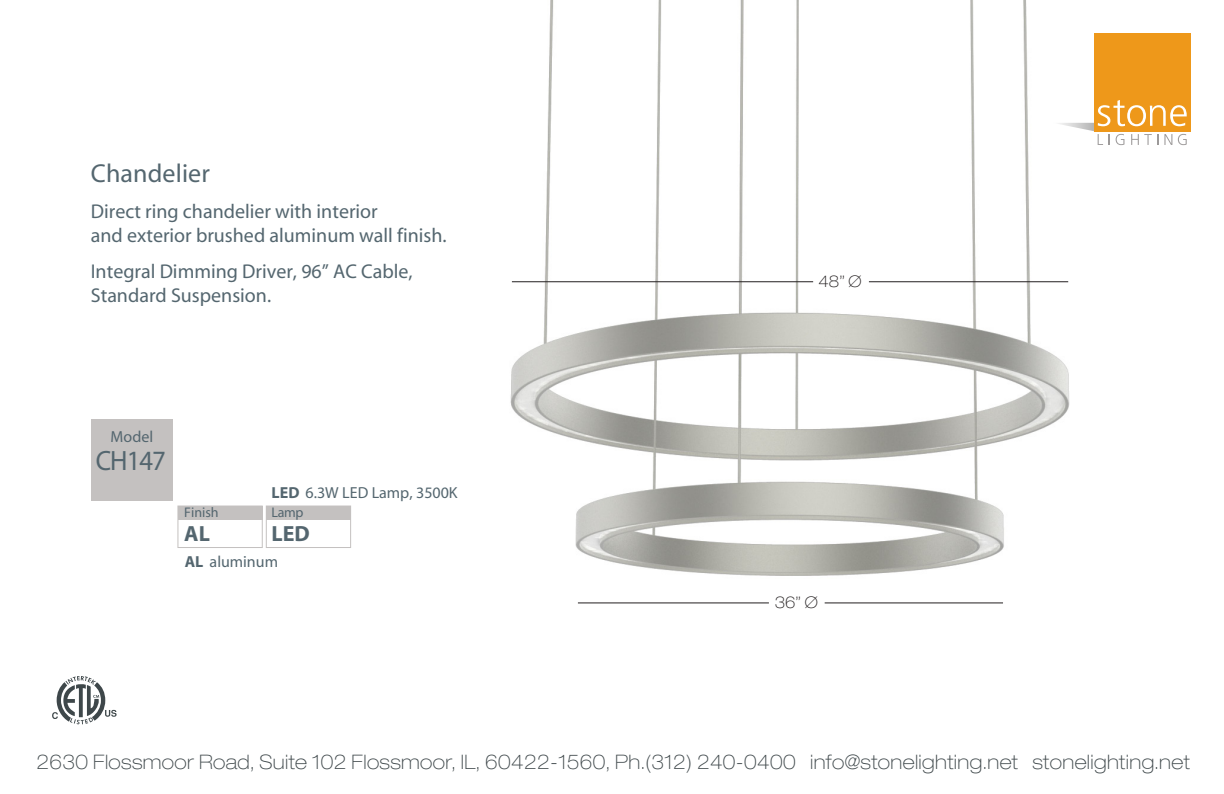
<style>
.page{position:relative;width:1224px;height:794px;background:#fff}
.page>*{position:absolute;margin:0;border:0;box-sizing:border-box;transform-origin:0 0}
.t1{font:28px "Myriad";letter-spacing:-.04em;color:#54666f;scale:.95 1}
.t2{font:26px "Myriad";letter-spacing:.005em;color:#54666f}
.t3{font:700 22px "Myriad";color:#54666f}
.t4{font:20px/24px "Myriad";color:#54666f}
.t5{font:100 expanded 20px "Helvetica Neue LT Std";letter-spacing:.02em;color:#3e474a}
.t6{font:16px "Myriad";color:#54666f}
.t7{font:100 expanded 16px "Helvetica Neue LT Std";color:#231f20}
.t8{font:14px "Myriad";color:#54666f}
.s1{font-weight:700}
</style>
<div class="page">
<img style="left:510px;top:0;width:585px;height:604px">
<div style="left:1095px;top:33px;width:96px;height:98px;background:#ee981a"></div>
<svg style="left:1052px;top:100px;width:139px;height:45px"></svg>
<svg style="left:52px;top:676px;width:65px;height:48px"></svg>
<div style="left:91px;top:419px;width:82px;height:82px;background:#c4c1c0"></div>
<div style="left:177px;top:505px;width:86px;height:43px;border:1px solid #c4c1c0"></div>
<div style="left:266px;top:505px;width:85px;height:43px;border:1px solid #c4c1c0"></div>
<div style="left:178px;top:506px;width:84px;height:14px;background:#c4c1c0"></div>
<div style="left:266px;top:506px;width:85px;height:14px;background:#c4c1c0"></div>
<hr style="left:869px;top:281px;width:199px;height:1px;background:#231f20">
<hr style="left:512px;top:281px;width:301px;height:1px;background:#231f20">
<hr style="left:825px;top:602px;width:178px;height:1px;background:#231f20">
<hr style="left:578px;top:602px;width:191px;height:1px;background:#231f20">
<h2 class="t2" style="left:91px;top:160px;width:121px">Chandelier</h2>
<p class="t4" style="left:91px;top:200px;width:357px">Direct ring chandelier with interior<br>and exterior brushed aluminum wall finish.</p>
<p class="t4" style="left:91px;top:260px;width:323px">Integral Dimming Driver, 96” AC Cable,<br>Standard Suspension.</p>
<p class="t7" style="left:819px;top:272px;width:44px">48” Ø</p>
<p class="t6" style="left:111px;top:428px;width:44px">Model</p>
<h1 class="t1" style="left:96px;top:447px;width:75px">CH147</h1>
<p class="t8" style="left:184px;top:505px;width:36px">Finish</p>
<p class="t3" style="left:184px;top:522px;width:27px">AL</p>
<p class="t6" style="left:272px;top:484px;width:188px"><span class="s1">LED</span> 6.3W LED Lamp, 3500K</p>
<p class="t8" style="left:272px;top:505px;width:33px">Lamp</p>
<p class="t3" style="left:272px;top:522px;width:40px">LED</p>
<p class="t6" style="left:185px;top:554px;width:95px"><span class="s1">AL</span> aluminum</p>
<p class="t7" style="left:775px;top:593px;width:44px">36” Ø</p>
<p class="t5" style="left:37px;top:749px;width:1155px">2630 Flossmoor Road, Suite 102 Flossmoor, IL, 60422-1560, Ph.(312) 240-0400 info@stonelighting.net stonelighting.net</p>
</div>
